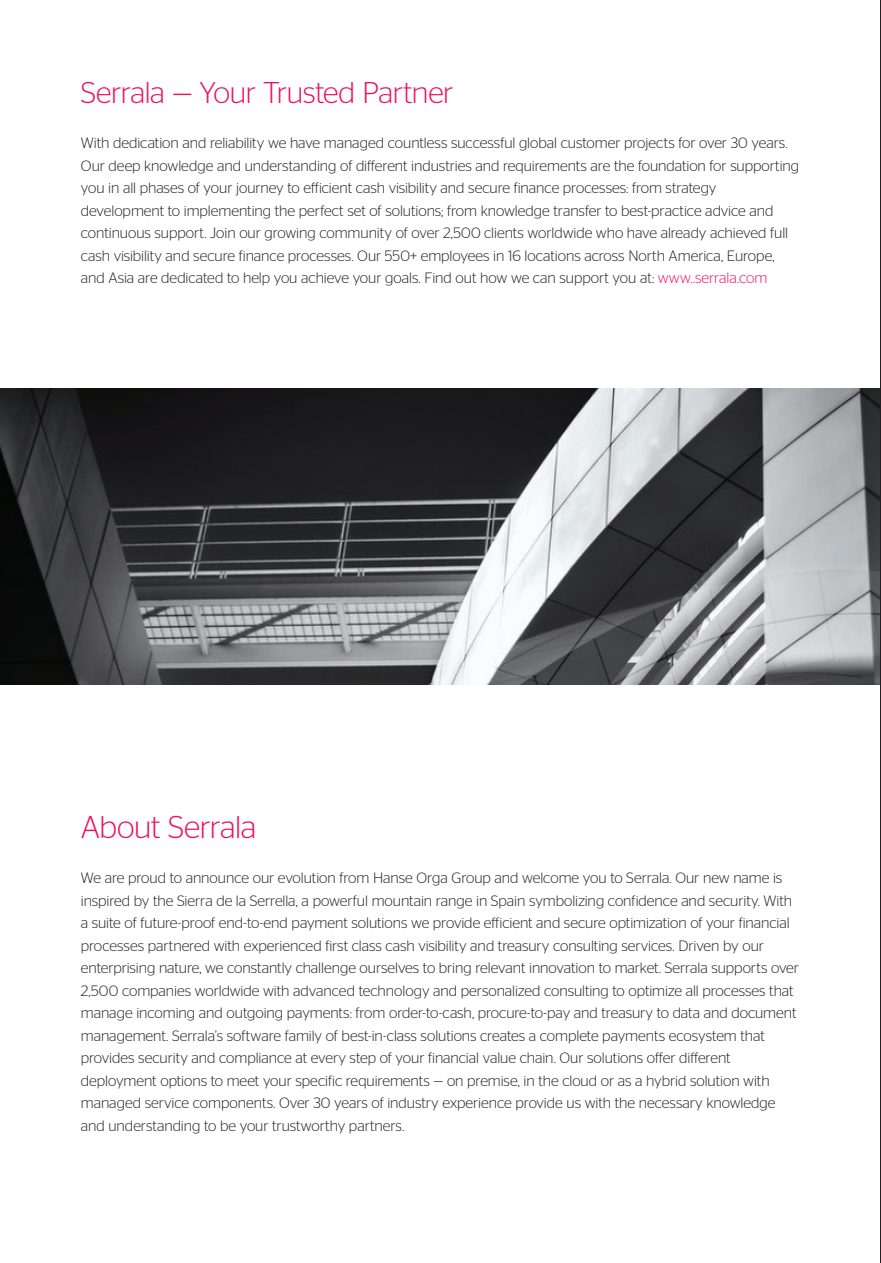
<style>
.page{position:relative;width:881px;height:1263px;background:#fff}
.page>*{position:absolute;margin:0;border:0;box-sizing:border-box;transform-origin:0 0}
.t1{font:300 31.5px "Stag Sans";letter-spacing:-.015em;color:#ee1059}
.t2{font:300 30px "Stag Sans";letter-spacing:-.015em;color:#ee1059}
.t3{font:300 15px/22.5px "Stag Sans";letter-spacing:-.005em;color:#231f20}
.s1{color:#ee1059}
</style>
<div class="page">
<img style="left:0;top:389px;width:880px;height:296px">
<svg style="left:880px;top:89px;width:1px;height:1174px"></svg>
<h2 class="t2" style="left:81px;top:76px;width:374px">Serrala — Your Trusted Partner</h2>
<p class="t3" style="left:81px;top:132px;width:719px">With dedication and reliability we have managed countless successful global customer projects for over 30 years.<br>Our deep knowledge and understanding of different industries and requirements are the foundation for supporting you in all phases of your journey to efficient cash visibility and secure finance processes: from strategy development to implementing the perfect set of solutions; from knowledge transfer to best-practice advice and continuous support. Join our growing community of over 2,500 clients worldwide who have already achieved full cash visibility and secure finance processes. Our 550+ employees in 16 locations across North America, Europe, and Asia are dedicated to help you achieve your goals. Find out how we can support you at: <span class="s1">www..serrala.com</span></p>
<h1 class="t1" style="left:81px;top:810px;width:177px">About Serrala</h1>
<p class="t3" style="left:81px;top:867px;width:719px">We are proud to announce our evolution from Hanse Orga Group and welcome you to Serrala. Our new name is inspired by the Sierra de la Serrella, a powerful mountain range in Spain symbolizing confidence and security. With a suite of future-proof end-to-end payment solutions we provide efficient and secure optimization of your financial processes partnered with experienced first class cash visibility and treasury consulting services. Driven by our enterprising nature, we constantly challenge ourselves to bring relevant innovation to market. Serrala supports over 2,500 companies worldwide with advanced technology and personalized consulting to optimize all processes that manage incoming and outgoing payments: from order-to-cash, procure-to-pay and treasury to data and document management. Serrala’s software family of best-in-class solutions creates a complete payments ecosystem that provides security and compliance at every step of your financial value chain. Our solutions offer different deployment options to meet your specific requirements — on premise, in the cloud or as a hybrid solution with managed service components. Over 30 years of industry experience provide us with the necessary knowledge and understanding to be your trustworthy partners.</p>
</div>
